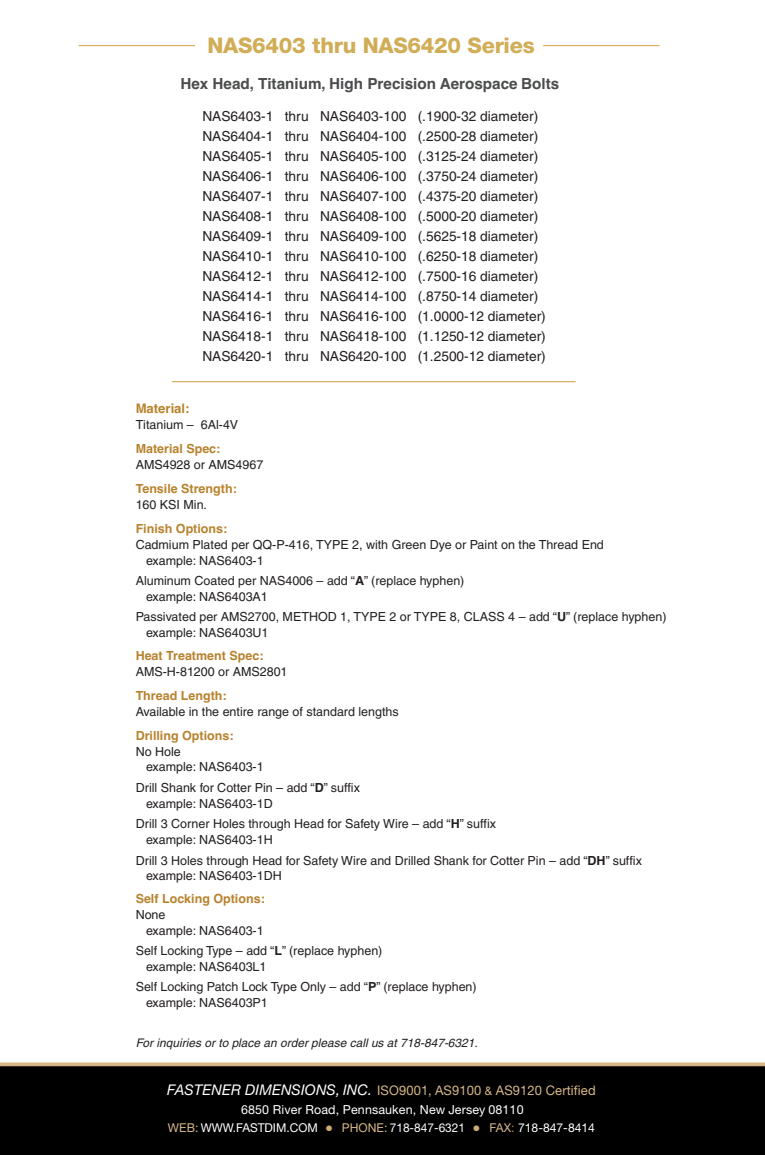
<style>
.page{position:relative;width:765px;height:1155px;background:#fff}
.page>*{position:absolute;margin:0;border:0;box-sizing:border-box;transform-origin:0 0}
.t1{font:800 21.5px "Helvetica Neue";letter-spacing:-.01em;color:#d0ad56}
.t2{font:700 15.25px "Helvetica";color:#4b4c4d}
.t3{font:13.75px/20px "Helvetica";color:#231f20}
.t4{font:13.25px "Helvetica Neue";letter-spacing:.01em;color:#d8b787}
.t5{font:700 13.12px "Helvetica";color:#b8822d}
.t6{font:12.5px/15.6px "Helvetica";color:#231f20}
.t7{font:700 12.5px "Helvetica";color:#b8822d}
.t8{font:12.5px "Helvetica Neue";letter-spacing:.01em;color:#fff}
.t9{font:12.12px "Helvetica Neue";color:#fff}
.t10{font:italic 11.88px "Helvetica";letter-spacing:.005em;color:#231f20}
.s1{font-weight:700}
.s2{font-style:italic;font-size:14.75px;color:#fff}
.s3{font-size:11.88px}
.s4{color:#d8b787}
.s5{font-size:16px;color:#d0aa73}
.s6{color:#b8822d}
</style>
<div class="page">
<div style="left:0;top:1066px;width:765px;height:89px;background:#000001"></div>
<svg style="left:0;top:1062px;width:765px;height:4px;background:#dcbf95"></svg>
<hr style="left:79px;top:45px;width:116px;height:1px;background:#d3b25f">
<hr style="left:543px;top:45px;width:117px;height:1px;background:#d3b25f">
<hr style="left:172px;top:381px;width:404px;height:1px;background:#d3b25f">
<h1 class="t1" style="left:207px;top:38px;width:329px">NAS6403 thru NAS6420 Series</h1>
<p class="t2" style="left:180px;top:75px;width:380px">Hex Head, Titanium, High Precision Aerospace Bolts</p>
<p class="t3" style="left:202px;top:107px;width:345px">NAS6403-1 thru NAS6403-100 (.1900-32 diameter)<br>NAS6404-1 thru NAS6404-100 (.2500-28 diameter)<br>NAS6405-1 thru NAS6405-100 (.3125-24 diameter)<br>NAS6406-1 thru NAS6406-100 (.3750-24 diameter)<br>NAS6407-1 thru NAS6407-100 (.4375-20 diameter)<br>NAS6408-1 thru NAS6408-100 (.5000-20 diameter)<br>NAS6409-1 thru NAS6409-100 (.5625-18 diameter)<br>NAS6410-1 thru NAS6410-100 (.6250-18 diameter)<br>NAS6412-1 thru NAS6412-100 (.7500-16 diameter)<br>NAS6414-1 thru NAS6414-100 (.8750-14 diameter)<br>NAS6416-1 thru NAS6416-100 (1.0000-12 diameter)<br>NAS6418-1 thru NAS6418-100 (1.1250-12 diameter)<br>NAS6420-1 thru NAS6420-100 (1.2500-12 diameter)</p>
<p class="t5" style="left:136px;top:401px;width:55px">Material:</p>
<p class="t6" style="left:136px;top:418px;width:104px">Titanium – 6Al-4V</p>
<p class="t7" style="left:136px;top:442px;width:86px">Material Spec:</p>
<p class="t6" style="left:136px;top:458px;width:129px">AMS4928 or AMS4967</p>
<p class="t7" style="left:136px;top:482px;width:103px">Tensile Strength:</p>
<p class="t6" style="left:136px;top:498px;width:73px">160 KSI Min.</p>
<p class="t7" style="left:136px;top:522px;width:93px">Finish Options:</p>
<p class="t6" style="left:146px;top:538px;width:459px;text-indent:-10px">Cadmium Plated per QQ-P-416, TYPE 2, with Green Dye or Paint on the Thread End example: NAS6403-1</p>
<p class="t6" style="left:146px;top:574px;width:320px;text-indent:-10px">Aluminum Coated per NAS4006 – add “<span class="s1">A</span>” (replace hyphen) example: NAS6403A1</p>
<p class="t6" style="left:146px;top:610px;width:522px;text-indent:-10px">Passivated per AMS2700, METHOD 1, TYPE 2 or TYPE 8, CLASS 4 – add “<span class="s1">U</span>” (replace hyphen) example: NAS6403U1</p>
<p class="t7" style="left:136px;top:649px;width:129px">Heat Treatment Spec:</p>
<p class="t6" style="left:136px;top:665px;width:153px">AMS-H-81200 or AMS2801</p>
<p class="t7" style="left:136px;top:689px;width:92px">Thread Length:</p>
<p class="t6" style="left:136px;top:705px;width:265px">Available in the entire range of standard lengths</p>
<p class="t7" style="left:136px;top:729px;width:99px">Drilling Options:</p>
<p class="t6" style="left:146px;top:745px;width:119px;text-indent:-10px">No Hole<br>example: NAS6403-1</p>
<p class="t6" style="left:146px;top:781px;width:215px;text-indent:-10px">Drill Shank for Cotter Pin – add “<span class="s1">D</span>” suffix example: NAS6403-1D</p>
<p class="t6" style="left:146px;top:817px;width:351px;text-indent:-10px">Drill 3 Corner Holes through Head for Safety Wire – add “<span class="s1">H</span>” suffix example: NAS6403-1H</p>
<p class="t6" style="left:146px;top:854px;width:497px;text-indent:-10px">Drill 3 Holes through Head for Safety Wire and Drilled Shank for Cotter Pin – add “<span class="s1">DH</span>” suffix example: NAS6403-1DH</p>
<p class="t7" style="left:136px;top:892px;width:131px">Self Locking Options:</p>
<p class="t6" style="left:146px;top:908px;width:119px;text-indent:-10px">None<br>example: NAS6403-1</p>
<p class="t6" style="left:146px;top:944px;width:238px;text-indent:-10px">Self Locking Type – add “<span class="s1">L</span>” (replace hyphen) example: NAS6403L1</p>
<p class="t6" style="left:146px;top:980px;width:332px;text-indent:-10px">Self Locking Patch Lock Type Only – add “<span class="s1">P</span>” (replace hyphen) example: NAS6403P1</p>
<p class="t10" style="left:136px;top:1039px;width:344px">For inquiries or to place an order please call us at 718-847-6321.</p>
<p class="t4" style="left:167px;top:1086px;width:430px"><span class="s2">FASTENER DIMENSIONS, INC.</span> ISO9001, AS9100 <span class="s3">&amp;</span> AS9120 Certified</p>
<p class="t8" style="left:241px;top:1105px;width:284px">6850 River Road, Pennsauken, New Jersey 08110</p>
<p class="t9" style="left:168px;top:1124px;width:429px"><span class="s4">WEB:</span> WWW.FASTDIM.COM <span class="s5">•</span> <span class="s4">PHONE:</span> 718-847-6321 <span class="s5">•</span> <span class="s4">FAX</span><span class="s6">:</span> 718-847-8414</p>
</div>
